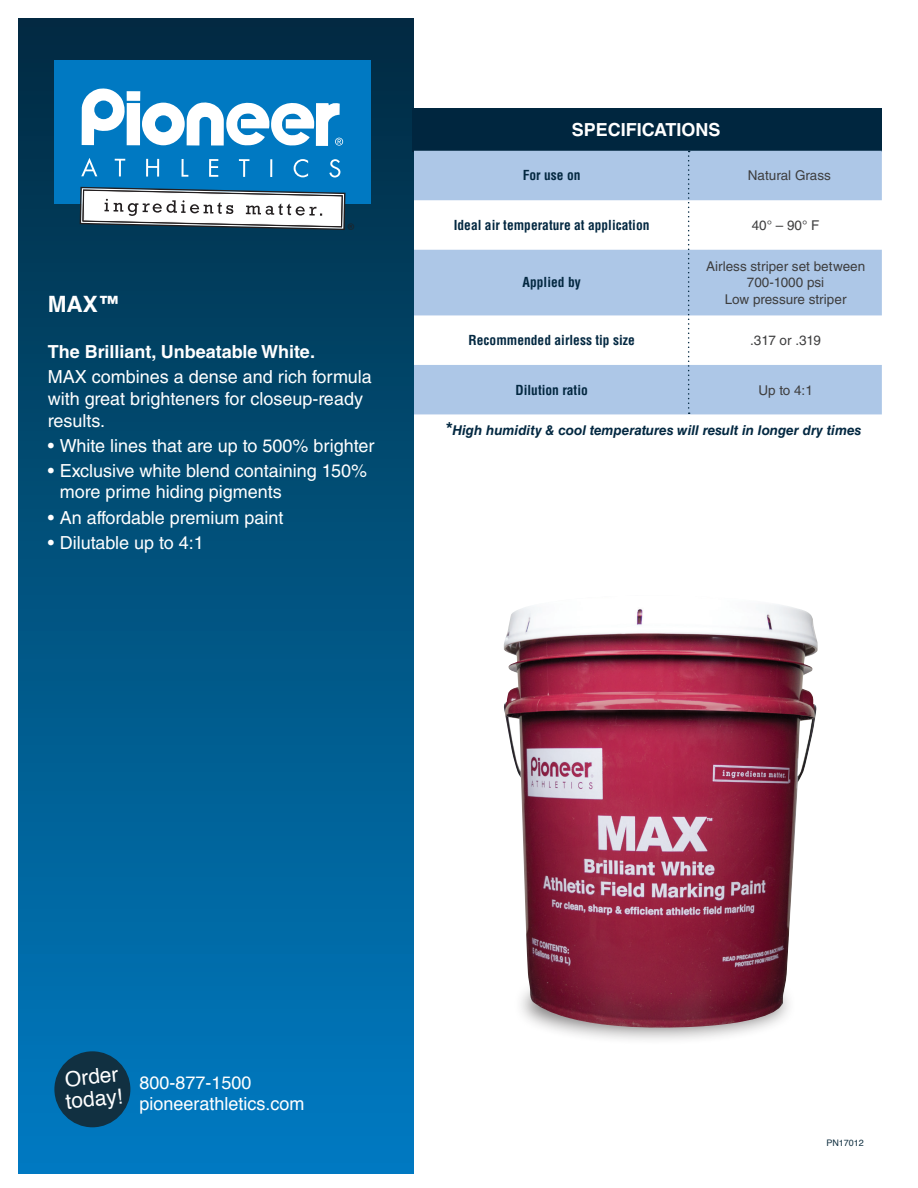
<style>
.page{position:relative;width:918px;height:1188px;background:#fff}
.page>*{position:absolute;margin:0;border:0;box-sizing:border-box;transform-origin:0 0}
.Product_Name{font:700 22.5px "Helvetica";color:#fff}
.t1{font:21px "Helvetica";color:#fff}
.Product_Description{font:18px/21.6px "Helvetica LT Std";color:#fff}
.Product_Description-2{font:700 18px "Helvetica LT Std";color:#fff}
.t2{font:18px "Helvetica";color:#fff}
.t3{font:13.8px "Myriad";color:#231f20}
.t4{font:13.5px/16.2px "Helvetica LT Std";color:#3e3e3f;text-align:center}
.t5{font:700 condensed 13.5px "Helvetica LT Std";color:#032841}
.t6{font:italic 700 13.5px "Helvetica LT Std";color:#032841}
.t7{font:9px "Helvetica";color:#113041}
.s1{font-size:18px}
</style>
<div class="page">
<div style="left:18px;top:18px;width:396px;height:1155px;background:linear-gradient(to bottom,#012b41,#007cc2)"></div>
<div style="left:514px;top:963px;width:283px;height:83px;background:#231f20;opacity:.58"></div>
<div style="left:54px;top:60px;width:316px;height:144px;background:#0079c2"></div>
<svg style="left:82px;top:88px;width:261px;height:58px"></svg>
<svg style="left:81px;top:158px;width:16px;height:18px"></svg>
<svg style="left:115px;top:159px;width:10px;height:17px"></svg>
<svg style="left:146px;top:159px;width:13px;height:18px"></svg>
<svg style="left:182px;top:159px;width:6px;height:18px"></svg>
<svg style="left:209px;top:159px;width:9px;height:18px"></svg>
<svg style="left:239px;top:159px;width:10px;height:18px"></svg>
<svg style="left:270px;top:159px;width:2px;height:18px"></svg>
<svg style="left:294px;top:159px;width:14px;height:18px"></svg>
<svg style="left:329px;top:159px;width:11px;height:19px"></svg>
<svg style="left:80px;top:187px;width:266px;height:43px"></svg>
<div style="left:412px;top:108px;width:470px;height:44px;background:#00263f"></div>
<svg style="left:414px;top:151px;width:468px;height:263px;fill:#adc7e7"></svg>
<div style="left:54px;top:1051px;width:76px;height:76px;background:#113041;border-radius:50%"></div>
<svg style="left:688px;top:151px;width:2px;height:263px"></svg>
<img style="left:504px;top:604px;width:314px;height:424px">
<p class="t3" style="left:347px;top:222px;width:9px">®</p>
<p class="Product_Name" style="left:48px;top:286px;width:74px">MAX™</p>
<p class="Product_Description-2" style="left:48px;top:341px;width:269px">The Brilliant, Unbeatable White.</p>
<p class="Product_Description" style="left:48px;top:366px;width:326px">MAX combines a dense and rich formula with great brighteners for closeup-ready results.</p>
<p class="Product_Description" style="left:48px;top:435px;width:328px">• White lines that are up to 500% brighter</p>
<p class="Product_Description" style="left:60px;top:460px;width:309px;text-indent:-12px">• Exclusive white blend containing 150% more prime hiding pigments</p>
<p class="Product_Description" style="left:48px;top:506px;width:237px">• An affordable premium paint</p>
<p class="Product_Description" style="left:48px;top:532px;width:158px">• Dilutable up to 4:1</p>
<p class="Product_Description-2" style="left:572px;top:119px;width:150px">SPECIFICATIONS</p>
<p class="t5" style="left:523px;top:167px;width:59px">For use on</p>
<p class="t4" style="left:748px;top:167px;width:84px">Natural Grass</p>
<p class="t5" style="left:454px;top:216px;width:197px">Ideal air temperature at application</p>
<p class="t4" style="left:752px;top:217px;width:69px">40° – 90° F</p>
<p class="t5" style="left:523px;top:274px;width:60px">Applied by</p>
<p class="t4" style="left:706px;top:258px;width:161px">Airless striper set between<br>700-1000 psi</p>
<p class="t4" style="left:725px;top:291px;width:123px">Low pressure striper</p>
<p class="t5" style="left:469px;top:332px;width:168px">Recommended airless tip size</p>
<p class="t4" style="left:750px;top:332px;width:72px">.317 or .319</p>
<p class="t5" style="left:516px;top:381px;width:74px">Dilution ratio</p>
<p class="t4" style="left:758px;top:382px;width:56px">Up to 4:1</p>
<p class="t6" style="left:445px;top:422px;width:417px"><span class="s1">*</span>High humidity &amp; cool temperatures will result in longer dry times</p>
<p class="t1" style="left:63px;top:1063px;width:55px;rotate:-6deg">Order</p>
<p class="t1" style="left:64px;top:1086px;width:59px;rotate:-6deg">today!</p>
<p class="t2" style="left:139px;top:1068px;width:114px">800-877-1500</p>
<p class="t2" style="left:139px;top:1090px;width:167px">pioneerathletics.com</p>
<p class="t7" style="left:826px;top:1136px;width:39px">PN17012</p>
</div>
